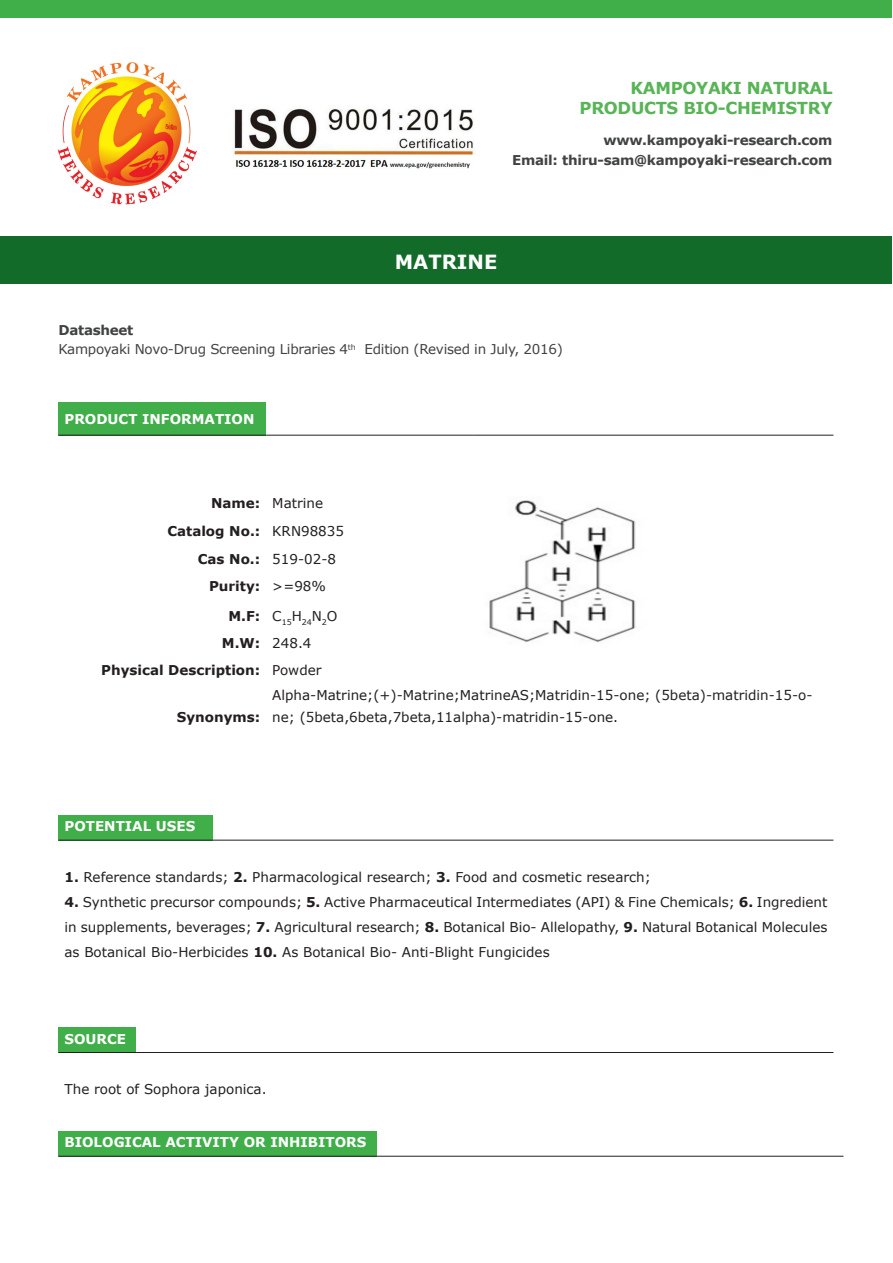
<style>
.page{position:relative;width:893px;height:1263px;background:#fff}
.page>*{position:absolute;margin:0;border:0;box-sizing:border-box;transform-origin:0 0}
.t1{font:700 19.5px "Verdana";color:#fff}
.t2{font:700 16.5px "Verdana";letter-spacing:-.02em;color:#59b457}
.t3{font:13.5px/25.2px "Verdana";color:#231f20}
.t4{font:700 13.5px "Verdana";letter-spacing:-.02em;color:#414243}
.t5{font:700 13.5px "Verdana";color:#fff}
.t6{font:700 13.5px "Verdana";color:#231f20}
.t7{font:13.5px "Verdana";letter-spacing:-.02em;color:#414243}
.t8{font:7.8px "Verdana";color:#231f20}
.s1{font-weight:700}
</style>
<div class="page">
<img style="left:232px;top:108px;width:243px;height:61px">
<img style="left:57px;top:62px;width:140px;height:143px">
<div style="left:0;top:0;width:892px;height:17px;background:#40ae49"></div>
<div style="left:0;top:236px;width:891px;height:47px;background:#136b29"></div>
<div style="left:58px;top:402px;width:208px;height:33px;background:#40ae49"></div>
<hr style="left:58px;top:435px;width:208px;height:1px;background:#231f20">
<hr style="left:266px;top:435px;width:209px;height:1px;background:#231f20">
<hr style="left:475px;top:435px;width:358px;height:1px;background:#231f20">
<img style="left:489px;top:500px;width:147px;height:143px">
<div style="left:58px;top:815px;width:155px;height:25px;background:#40ae49"></div>
<hr style="left:58px;top:840px;width:155px;height:1px;background:#231f20">
<hr style="left:213px;top:840px;width:620px;height:1px;background:#231f20">
<div style="left:58px;top:1027px;width:78px;height:25px;background:#40ae49"></div>
<hr style="left:58px;top:1052px;width:78px;height:1px;background:#231f20">
<hr style="left:136px;top:1052px;width:697px;height:1px;background:#231f20">
<div style="left:58px;top:1131px;width:319px;height:25px;background:#40ae49"></div>
<hr style="left:58px;top:1156px;width:319px;height:1px;background:#231f20">
<hr style="left:377px;top:1156px;width:466px;height:1px;background:#231f20">
<p class="t2" style="left:631px;top:78px;width:203px">KAMPOYAKI NATURAL</p>
<p class="t2" style="left:580px;top:97px;width:254px">PRODUCTS BIO-CHEMISTRY</p>
<p class="t4" style="left:603px;top:132px;width:231px">www.kampoyaki-research.com</p>
<p class="t4" style="left:512px;top:151px;width:322px">Email: thiru-sam@kampoyaki-research.com</p>
<p class="t1" style="left:395px;top:249px;width:104px">MATRINE</p>
<p class="t4" style="left:58px;top:321px;width:76px">Datasheet</p>
<p class="t7" style="left:58px;top:341px;width:506px">Kampoyaki Novo-Drug Screening Libraries 4<sup>th</sup> Edition (Revised in July, 2016)</p>
<p class="t5" style="left:64px;top:410px;width:192px">PRODUCT INFORMATION</p>
<p class="t6" style="left:211px;top:495px;width:51px">Name:</p>
<p class="t3" style="left:272px;top:491px;width:52px">Matrine</p>
<p class="t6" style="left:167px;top:522px;width:94px">Catalog No.:</p>
<p class="t3" style="left:272px;top:518px;width:73px">KRN98835</p>
<p class="t6" style="left:198px;top:550px;width:64px">Cas No.:</p>
<p class="t3" style="left:272px;top:546px;width:65px">519-02-8</p>
<p class="t6" style="left:209px;top:578px;width:53px">Purity:</p>
<p class="t3" style="left:272px;top:574px;width:55px">&gt;=98%</p>
<p class="t6" style="left:228px;top:607px;width:33px">M.F:</p>
<p class="t8" style="left:272px;top:617px;width:67px"><sup>C</sup>15<sup>H</sup>24<sup>N</sup>2<sup>O</sup></p>
<p class="t6" style="left:222px;top:635px;width:40px">M.W:</p>
<p class="t3" style="left:272px;top:631px;width:41px">248.4</p>
<p class="t6" style="left:101px;top:661px;width:161px">Physical Description:</p>
<p class="t3" style="left:272px;top:657px;width:51px">Powder</p>
<p class="t6" style="left:177px;top:708px;width:85px">Synonyms:</p>
<p class="t3" style="left:272px;top:684px;width:542px;line-height:22.2px">Alpha-Matrine;(+)-Matrine;MatrineAS;Matridin-15-one; (5beta)-matridin-15-o&shy;ne; (5beta,6beta,7beta,11alpha)-matridin-15-one.</p>
<p class="t5" style="left:64px;top:818px;width:132px">POTENTIAL USES</p>
<p class="t3" style="left:64px;top:864px;width:588px"><span class="s1">1.</span> Reference standards; <span class="s1">2.</span> Pharmacological research; <span class="s1">3.</span> Food and cosmetic research;</p>
<p class="t3" style="left:64px;top:889px;width:764px;text-align:justify"><span class="s1">4.</span> Synthetic precursor compounds; <span class="s1">5.</span> Active Pharmaceutical Intermediates (API) &amp; Fine Chemicals; <span class="s1">6.</span> Ingredient in supplements, beverages; <span class="s1">7.</span> Agricultural research; <span class="s1">8.</span> Botanical Bio- Allelopathy, <span class="s1">9.</span> Natural Botanical Molecules as Botanical Bio-Herbicides <span class="s1">10.</span> As Botanical Bio- Anti-Blight Fungicides</p>
<p class="t5" style="left:64px;top:1030px;width:63px">SOURCE</p>
<p class="t3" style="left:64px;top:1076px;width:204px">The root of Sophora japonica.</p>
<p class="t5" style="left:64px;top:1134px;width:303px">BIOLOGICAL ACTIVITY OR INHIBITORS</p>
</div>
